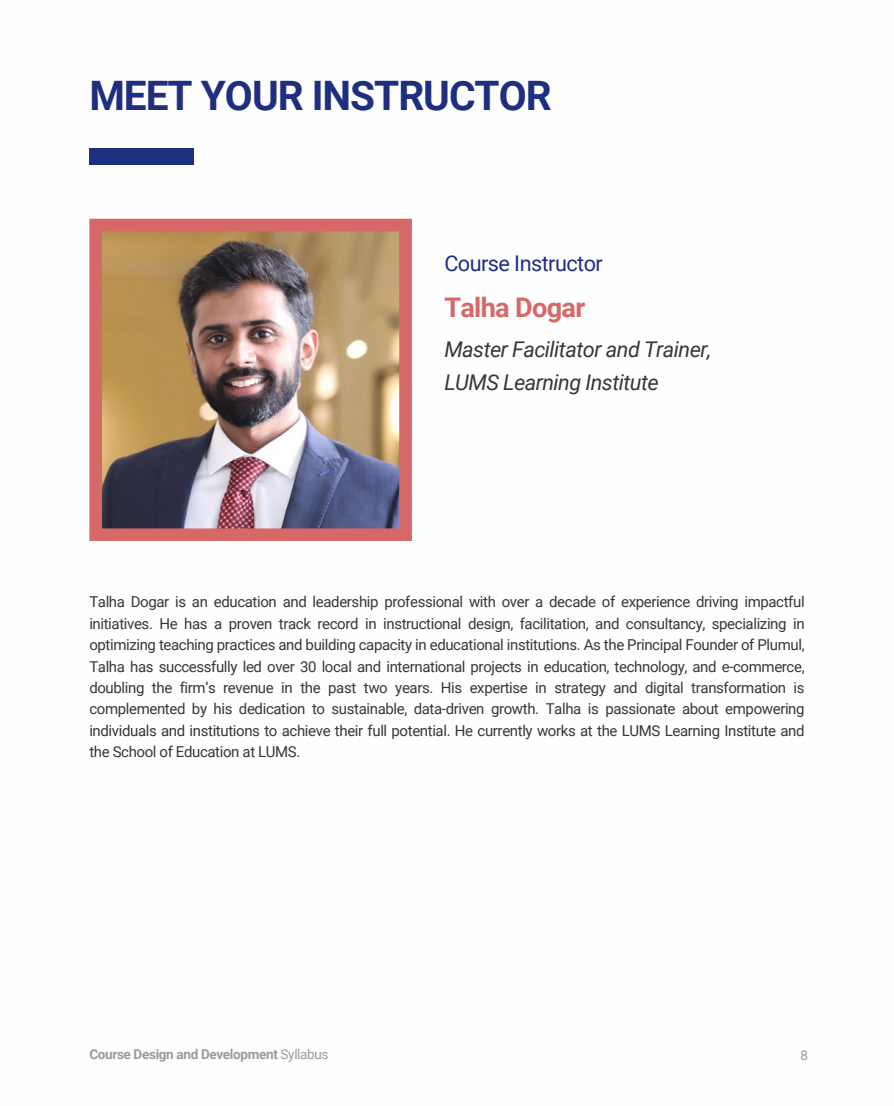
<style>
.page{position:relative;width:894px;height:1106px;background:#fff}
.page>*{position:absolute;margin:0;border:0;box-sizing:border-box;transform-origin:0 0}
.t1{font:700 40.65px "Roboto";letter-spacing:-.025em;color:#1f2f7f}
.t2{font:700 27px "Roboto";letter-spacing:-.025em;color:#d66868}
.t3{font:italic 21.6px/32.5px "Roboto";letter-spacing:-.025em;color:#373737}
.t4{font:21.6px "Roboto";letter-spacing:-.025em;color:#1f2f7f}
.t5{font:15px/21.3px "Roboto";letter-spacing:-.025em;color:#373737;text-align:justify}
.t6{font:700 13.5px "Roboto";letter-spacing:-.025em;color:#9b9b9b}
.t7{font:13.5px "Roboto";color:#9b9b9b}
.s1{font-weight:400}
</style>
<div class="page">
<div style="left:89px;top:148px;width:104px;height:16px;background:#1f2f7f"></div>
<img style="left:89px;top:219px;width:323px;height:322px">
<p class="t1" style="left:89px;top:72px;width:463px">MEET YOUR INSTRUCTOR</p>
<h3 class="t4" style="left:444px;top:250px;width:160px">Course Instructor</h3>
<h2 class="t2" style="left:444px;top:292px;width:142px">Talha Dogar</h2>
<h3 class="t3" style="left:444px;top:333px;width:268px">Master Facilitator and Trainer,<br>LUMS Learning Institute</h3>
<p class="t5" style="left:89px;top:592px;width:716px">Talha Dogar is an education and leadership professional with over a decade of experience driving impactful initiatives. He has a proven track record in instructional design, facilitation, and consultancy, specializing in optimizing teaching practices and building capacity in educational institutions. As the Principal Founder of Plumul, Talha has successfully led over 30 local and international projects in education, technology, and e-commerce, doubling the firm’s revenue in the past two years. His expertise in strategy and digital transformation is complemented by his dedication to sustainable, data-driven growth. Talha is passionate about empowering individuals and institutions to achieve their full potential. He currently works at the LUMS Learning Institute and the School of Education at LUMS.</p>
<p class="t6" style="left:89px;top:1047px;width:241px">Course Design and Development <span class="s1">Syllabus</span></p>
<p class="t7" style="left:800px;top:1047px;width:9px">8</p>
</div>
